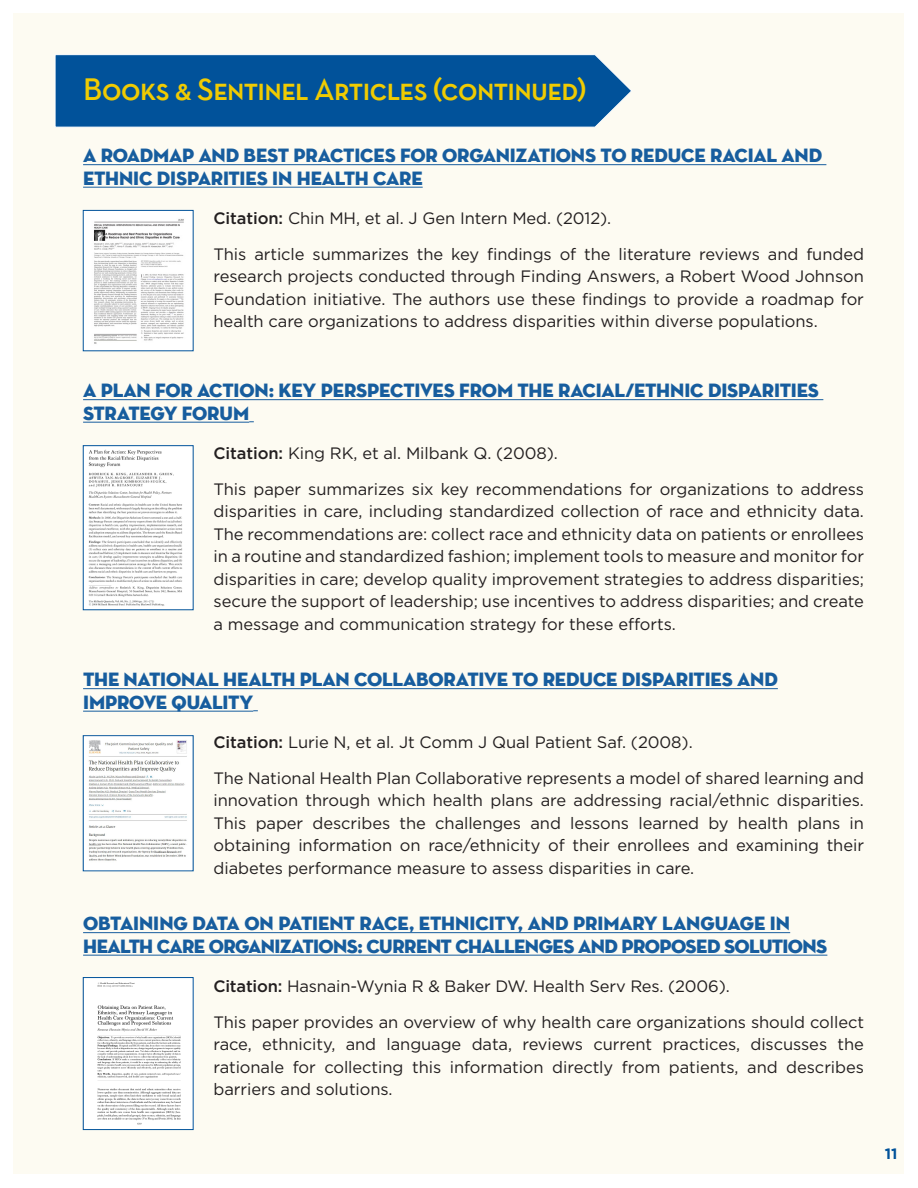
<style>
.page{position:relative;width:918px;height:1188px;background:#fff}
.page>*{position:absolute;margin:0;border:0;box-sizing:border-box;transform-origin:0 0}
.t1{font:31.5px "Neutra Text Demi SC";letter-spacing:-.03em;color:#f0cb02}
.t2{font:19.5px/22.5px "Neutra Disp Titling";letter-spacing:-.015em;color:#175d9e}
.t3{font:16.5px/22.5px "Gotham";letter-spacing:-.005em;color:#231f20;text-align:justify}
.t4{font:700 15px "Gotham";color:#01529a}
.s1{font-weight:500}
</style>
<div class="page">
<div style="left:14px;top:14px;width:890px;height:1160px;background:#fdfbf2"></div>
<hr style="left:83px;top:164px;width:743px;height:1px;background:#175d9e">
<hr style="left:83px;top:187px;width:340px;height:1px;background:#175d9e">
<hr style="left:83px;top:399px;width:740px;height:1px;background:#175d9e">
<hr style="left:83px;top:422px;width:166px;height:1px;background:#175d9e">
<hr style="left:83px;top:688px;width:695px;height:1px;background:#175d9e">
<hr style="left:83px;top:711px;width:170px;height:1px;background:#175d9e">
<hr style="left:83px;top:932px;width:707px;height:1px;background:#175d9e">
<hr style="left:83px;top:955px;width:744px;height:1px;background:#175d9e">
<img style="left:87px;top:212px;width:104px;height:137px">
<div style="left:83px;top:446px;width:110px;height:164px;background:#fff"></div>
<img style="left:88px;top:449px;width:95px;height:157px">
<div style="left:83px;top:736px;width:110px;height:134px;background:#fff"></div>
<img style="left:88px;top:740px;width:99px;height:121px">
<img style="left:85px;top:979px;width:106px;height:149px">
<div style="left:83px;top:977px;width:110px;height:153px;border:1px solid #01529a"></div>
<svg style="left:55px;top:54px;width:577px;height:74px;background:#115da0"></svg>
<h1 class="t1" style="left:83px;top:70px;width:505px">Books &amp; Sentinel Articles (continued)</h1>
<h3 class="t2" style="left:83px;top:144px;width:740px">A ROADMAP AND BEST PRACTICES FOR ORGANIZATIONS TO REDUCE RACIAL AND<br>ETHNIC DISPARITIES IN HEALTH CARE</h3>
<p class="t3" style="left:213px;top:206px;width:399px"><span class="s1">Citation:</span> Chin MH, et al. J Gen Intern Med. (2012).</p>
<p class="t3" style="left:214px;top:242px;width:652px">This article summarizes the key findings of the literature reviews and funded research projects conducted through Finding Answers, a Robert Wood Johnson Foundation initiative. The authors use these findings to provide a roadmap for health care organizations to address disparities within diverse populations.</p>
<h3 class="t2" style="left:83px;top:379px;width:737px">A PLAN FOR ACTION: KEY PERSPECTIVES FROM THE RACIAL/ETHNIC DISPARITIES<br>STRATEGY FORUM</h3>
<p class="t3" style="left:213px;top:441px;width:346px"><span class="s1">Citation:</span> King RK, et al. Milbank Q. (2008).</p>
<p class="t3" style="left:214px;top:477px;width:652px">This paper summarizes six key recommendations for organizations to address disparities in care, including standardized collection of race and ethnicity data.<br>The recommendations are: collect race and ethnicity data on patients or enrollees in a routine and standardized fashion; implement tools to measure and monitor for disparities in care; develop quality improvement strategies to address disparities; secure the support of leadership; use incentives to address disparities; and create a message and communication strategy for these efforts.</p>
<h3 class="t2" style="left:83px;top:668px;width:696px">THE NATIONAL HEALTH PLAN COLLABORATIVE TO REDUCE DISPARITIES AND<br>IMPROVE QUALITY</h3>
<p class="t3" style="left:213px;top:730px;width:481px"><span class="s1">Citation:</span> Lurie N, et al. Jt Comm J Qual Patient Saf. (2008).</p>
<p class="t3" style="left:214px;top:766px;width:652px">The National Health Plan Collaborative represents a model of shared learning and innovation through which health plans are addressing racial/ethnic disparities.<br>This paper describes the challenges and lessons learned by health plans in obtaining information on race/ethnicity of their enrollees and examining their diabetes performance measure to assess disparities in care.</p>
<h3 class="t2" style="left:83px;top:912px;width:746px">OBTAINING DATA ON PATIENT RACE, ETHNICITY, AND PRIMARY LANGUAGE IN<br>HEALTH CARE ORGANIZATIONS: CURRENT CHALLENGES AND PROPOSED SOLUTIONS</h3>
<p class="t3" style="left:213px;top:974px;width:518px"><span class="s1">Citation:</span> Hasnain-Wynia R &amp; Baker DW. Health Serv Res. (2006).</p>
<p class="t3" style="left:214px;top:1010px;width:652px">This paper provides an overview of why health care organizations should collect race, ethnicity, and language data, reviews current practices, discusses the rationale for collecting this information directly from patients, and describes barriers and solutions.</p>
<p class="t4" style="left:885px;top:1143px;width:14px">11</p>
</div>
